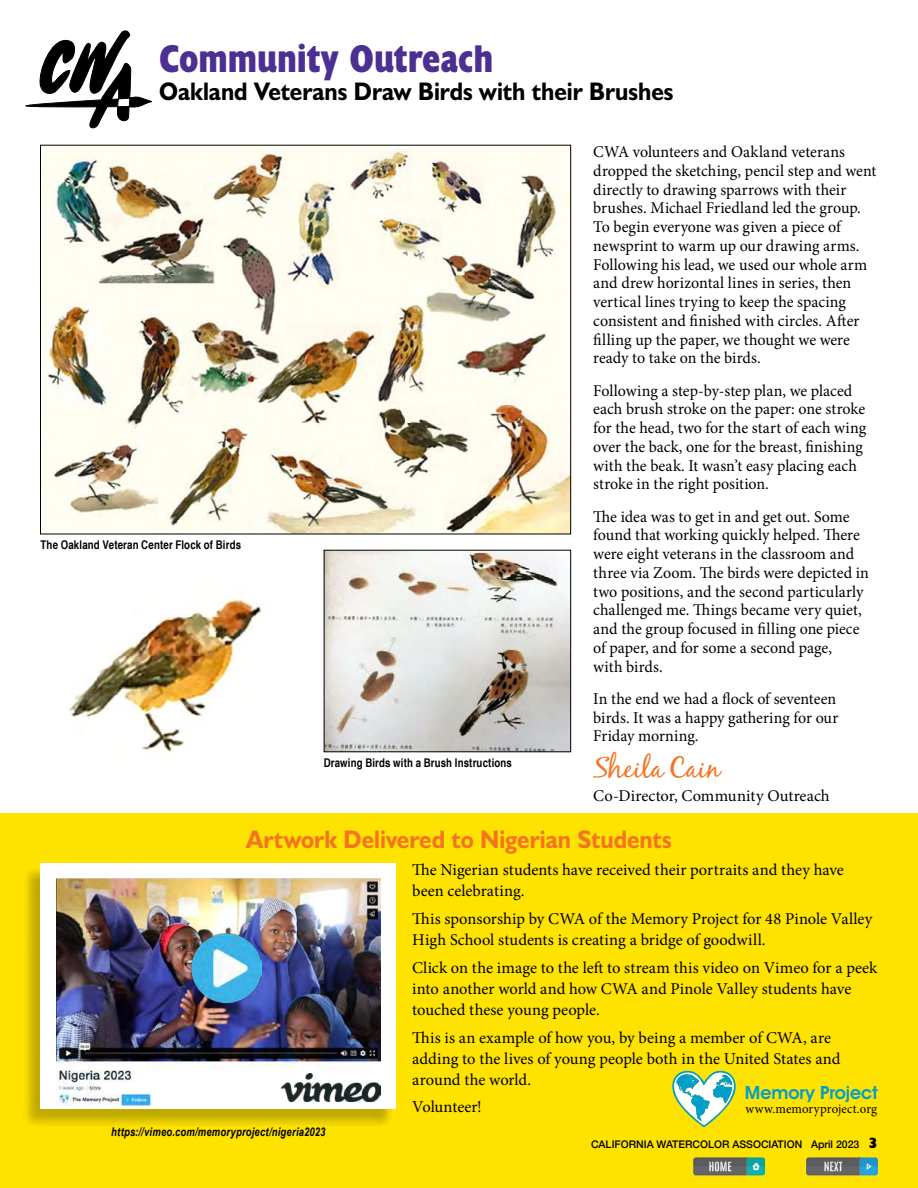
<style>
.page{position:relative;width:918px;height:1188px;background:#fff}
.page>*{position:absolute;margin:0;border:0;box-sizing:border-box;transform-origin:0 0}
.t1{font:700 condensed 39px "Humanist 521 BT Xtra";color:#4c2f92}
.t2{font:28.5px "Black Jack";letter-spacing:.02em;color:#f47421}
.t3{font:700 25.5px "Humanist 521 BT";color:#000;scale:.92 1}
.t4{font:700 25.5px "Humanist 521 BT";color:#f47421;scale:.92 1}
.t5{font:600 18.3px "Avant Garde IT Cby BT";letter-spacing:-.005em;color:#029ecb}
.t6{font:16.5px/18.8px "Minion Pro";color:#000}
.t7{font:13.35px "Minion Pro";letter-spacing:.005em;color:#000;scale:.96 1}
.t8{font:700 condensed 12px "Helvetica";letter-spacing:.015em;color:#000}
.t9{font:italic 700 12px "Arial Narrow";letter-spacing:.015em;color:#000;scale:.96 1}
.t10{font:500 10.5px "Helvetica Neue";color:#000}
.s1{font-family:"Humanist 521 BT";font-weight:800;font-size:15px}
</style>
<div class="page">
<div style="left:0;top:814px;width:918px;height:374px;background:#ffe300"></div>
<div style="left:22px;top:866px;width:372px;height:263px;background:#000;opacity:.25"></div>
<div style="left:40px;top:863px;width:356px;height:246px;background:#fff"></div>
<img style="left:56px;top:878px;width:324px;height:229px">
<img style="left:282px;top:1074px;width:98px;height:28px">
<img style="left:192px;top:933px;width:69px;height:70px">
<svg style="left:693px;top:1157px;width:72px;height:19px"></svg>
<svg style="left:806px;top:1157px;width:72px;height:19px"></svg>
<svg style="left:25px;top:30px;width:127px;height:99px"></svg>
<svg style="left:672px;top:1070px;width:64px;height:57px"></svg>
<img style="left:42px;top:147px;width:527px;height:385px">
<img style="left:326px;top:552px;width:243px;height:198px">
<div style="left:324px;top:550px;width:247px;height:202px;border:1px solid #000"></div>
<img style="left:69px;top:599px;width:195px;height:153px">
<h1 class="t1" style="left:159px;top:34px;width:336px">Community Outreach</h1>
<h3 class="t3" style="left:159px;top:76px;width:561px">Oakland Veterans Draw Birds with their Brushes</h3>
<p class="t8" style="left:41px;top:537px;width:202px">The Oakland Veteran Center Flock of Birds</p>
<p class="t8" style="left:324px;top:755px;width:190px">Drawing Birds with a Brush Instructions</p>
<p class="t6" style="left:593px;top:143px;width:285px">CWA volunteers and Oakland veterans dropped the sketching, pencil step and went directly to drawing sparrows with their brushes. Michael Friedland led the group.<br>To begin everyone was given a piece of newsprint to warm up our drawing arms.<br>Following his lead, we used our whole arm and drew horizontal lines in series, then vertical lines trying to keep the spacing consistent and finished with circles. After filling up the paper, we thought we were ready to take on the birds.</p>
<p class="t6" style="left:593px;top:381px;width:275px">Following a step-by-step plan, we placed each brush stroke on the paper: one stroke for the head, two for the start of each wing over the back, one for the breast, finishing with the beak. It wasn’t easy placing each stroke in the right position.</p>
<p class="t6" style="left:593px;top:507px;width:277px">The idea was to get in and get out. Some found that working quickly helped. There were eight veterans in the classroom and three via Zoom. The birds were depicted in two positions, and the second particularly challenged me. Things became very quiet, and the group focused in filling one piece of paper, and for some a second page,<br>with birds.</p>
<p class="t6" style="left:593px;top:689px;width:247px">In the end we had a flock of seventeen birds. It was a happy gathering for our<br>Friday morning.</p>
<h2 class="t2" style="left:593px;top:750px;width:128px">Sheila Cain</h2>
<p class="t6" style="left:593px;top:786px;width:238px">Co-Director, Community Outreach</p>
<h3 class="t4" style="left:246px;top:824px;width:464px">Artwork Delivered to Nigerian Students</h3>
<p class="t9" style="left:111px;top:1125px;width:225px">https://vimeo.com/memoryproject/nigeria2023</p>
<p class="t6" style="left:412px;top:860px;width:433px;line-height:21px">The Nigerian students have received their portraits and they have been celebrating.</p>
<p class="t6" style="left:412px;top:908px;width:462px;line-height:21px">This sponsorship by CWA of the Memory Project for 48 Pinole Valley<br>High School students is creating a bridge of goodwill.</p>
<p class="t6" style="left:412px;top:957px;width:467px;line-height:21px">Click on the image to the left to stream this video on Vimeo for a peek into another world and how CWA and Pinole Valley students have touched these young people.</p>
<p class="t6" style="left:412px;top:1027px;width:430px;line-height:21px">This is an example of how you, by being a member of CWA, are adding to the lives of young people both in the United States and around the world.</p>
<p class="t6" style="left:412px;top:1098px;width:71px">Volunteer!</p>
<p class="t5" style="left:745px;top:1082px;width:134px">Memory Project</p>
<p class="t7" style="left:745px;top:1100px;width:139px">www.memoryproject.org</p>
<p class="t10" style="left:591px;top:1135px;width:288px">CALIFORNIA WATERCOLOR ASSOCIATION April 2023 <span class="s1">3</span></p>
</div>
